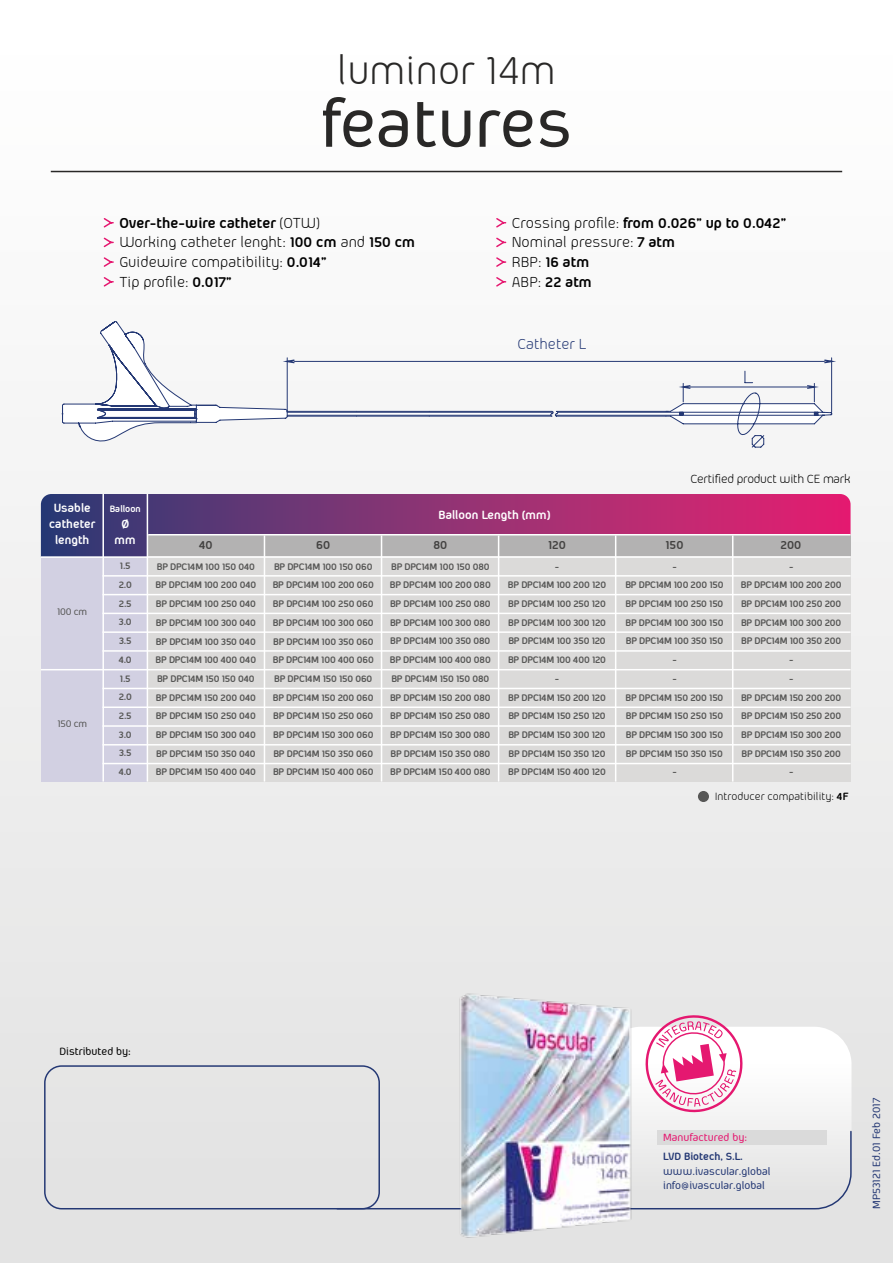
<style>
.page{position:relative;width:893px;height:1263px;background:#fff}
.page>*{position:absolute;margin:0;border:0;box-sizing:border-box;transform-origin:0 0}
.t1{font:500 75px "Aeroportal";color:#292827}
.t2{font:44.4px "Aeroportal";color:#292827}
.t3{font:16.5px/19.8px "Aeroportal";color:#000}
.t4{font:16.5px "Aeroportal";color:#243874}
.t5{font:700 13.5px/16.2px "Aeroportal";color:#fff;text-align:center}
.t6{font:13.5px "Aeroportal";letter-spacing:-.02em;color:#000}
.t7{font:700 13.5px "Aeroportal";color:#434241}
.t8{font:500 12px/14.4px "Aeroportal";color:#243874}
.t9{font:12px "Aeroportal";color:#000}
.t10{font:500 12px "Aeroportal";color:#e51870}
.t11{font:700 12px "Aeroportal";color:#243874}
.t12{font:500 12px "Aeroportal";color:#000}
.t13{font:700 10.95px/18.8px "Aeroportal";letter-spacing:-.02em;color:#575756}
.t14{font:500 10.95px "Aeroportal";letter-spacing:-.02em;color:#575756}
.t15{font:700 10.5px "Aeroportal";color:#fff}
.s1{font-weight:700}
</style>
<div class="page">
<div style="left:0;top:0;width:893px;height:1263px;background:linear-gradient(to bottom,#fff,#e1e1e1)"></div>
<div style="left:62px;top:321px;width:771px;height:127px;background:#f5f5f5"></div>
<svg style="left:61px;top:320px;width:771px;height:104px"></svg>
<svg style="left:61px;top:358px;width:780px;height:58px"></svg>
<hr style="left:287px;top:412px;width:266px;height:1px;background:#243874">
<hr style="left:287px;top:415px;width:264px;height:1px;background:#243874">
<svg style="left:356px;top:371px;width:476px;height:53px"></svg>
<div style="left:44px;top:1065px;width:336px;height:144px;border:1px solid #243874;border-radius:17px"></div>
<svg style="left:336px;top:1014px;width:516px;height:196px"></svg>
<img style="left:453px;top:989px;width:184px;height:250px">
<div style="left:657px;top:1130px;width:170px;height:14px;background:#dadada"></div>
<hr style="left:51px;top:171px;width:791px;height:1px;background:#292827">
<svg style="left:495px;top:217px;width:12px;height:12px"></svg>
<svg style="left:495px;top:236px;width:12px;height:13px"></svg>
<svg style="left:102px;top:236px;width:13px;height:13px"></svg>
<svg style="left:495px;top:256px;width:12px;height:12px"></svg>
<svg style="left:102px;top:256px;width:13px;height:12px"></svg>
<svg style="left:102px;top:217px;width:13px;height:12px"></svg>
<svg style="left:102px;top:276px;width:13px;height:12px"></svg>
<svg style="left:495px;top:276px;width:12px;height:12px"></svg>
<div style="left:41px;top:558px;width:131px;height:223px;background:#d2d0e2"></div>
<svg style="left:41px;top:494px;width:809px;height:62px;background:#873173"></svg>
<div style="left:147px;top:535px;width:703px;height:21px;background:#b3b2b2"></div>
<div style="left:147px;top:556px;width:703px;height:225px;background:#dbdad9"></div>
<hr style="left:102px;top:494px;width:2px;height:287px;background:#fff">
<hr style="left:147px;top:494px;width:1px;height:287px;background:#fff">
<hr style="left:264px;top:535px;width:1px;height:246px;background:#fff">
<hr style="left:381px;top:535px;width:1px;height:246px;background:#fff">
<hr style="left:498px;top:535px;width:1px;height:246px;background:#fff">
<hr style="left:615px;top:535px;width:1px;height:246px;background:#fff">
<hr style="left:732px;top:535px;width:1px;height:246px;background:#fff">
<hr style="left:41px;top:556px;width:810px;height:2px;background:#fff">
<hr style="left:102px;top:725px;width:749px;height:2px;background:#fff">
<hr style="left:102px;top:575px;width:749px;height:2px;background:#fff">
<hr style="left:102px;top:744px;width:749px;height:1px;background:#fff">
<hr style="left:102px;top:631px;width:749px;height:2px;background:#fff">
<hr style="left:41px;top:669px;width:810px;height:1px;background:#fff">
<hr style="left:102px;top:706px;width:749px;height:2px;background:#fff">
<hr style="left:102px;top:594px;width:749px;height:1px;background:#fff">
<hr style="left:102px;top:763px;width:749px;height:1px;background:#fff">
<hr style="left:102px;top:650px;width:749px;height:2px;background:#fff">
<hr style="left:102px;top:688px;width:749px;height:1px;background:#fff">
<hr style="left:102px;top:613px;width:749px;height:1px;background:#fff">
<hr style="left:148px;top:534px;width:703px;height:1px;background:#fff">
<div style="left:698px;top:791px;width:11px;height:11px;background:#575756;border-radius:50%"></div>
<h2 class="t2" style="left:337px;top:47px;width:220px">luminor 14m</h2>
<h1 class="t1" style="left:320px;top:85px;width:253px">features</h1>
<h3 class="t3" style="left:119px;top:212px;width:298px"><span class="s1">Over-the-wire catheter</span> (OTW)<br>Working catheter lenght: <span class="s1">100 cm</span> and <span class="s1">150 cm<br></span>Guidewire compatibility: <span class="s1">0.014”<br></span>Tip profile: <span class="s1">0.017”</span></h3>
<h3 class="t3" style="left:512px;top:212px;width:276px">Crossing profile: <span class="s1">from 0.026” up to 0.042”<br></span>Nominal pressure: <span class="s1">7 atm<br></span>RBP: <span class="s1">16 atm<br></span>ABP: <span class="s1">22 atm</span></h3>
<h3 class="t4" style="left:517px;top:336px;width:70px">Catheter L</h3>
<p class="t5" style="left:49px;top:499px;width:47px">Usable catheter length</p>
<p class="t15" style="left:110px;top:503px;width:33px">Balloon</p>
<p class="t5" style="left:114px;top:516px;width:23px">Ø mm</p>
<p class="t14" style="left:57px;top:605px;width:32px">100 cm</p>
<p class="t14" style="left:57px;top:718px;width:31px">150 cm</p>
<p class="t13" style="left:119px;top:556px;width:15px;text-align:justify">1.5<br>2.0<br>2.5<br>3.0<br>3.5<br>4.0<br>1.5<br>2.0<br>2.5<br>3.0<br>3.5<br>4.0</p>
<p class="t5" style="left:439px;top:507px;width:113px">Balloon Length (mm)</p>
<p class="t6" style="left:690px;top:472px;width:162px">Certified product with CE mark</p>
<p class="t7" style="left:316px;top:538px;width:16px">60</p>
<p class="t7" style="left:548px;top:538px;width:20px">120</p>
<p class="t7" style="left:665px;top:538px;width:20px">150</p>
<p class="t7" style="left:780px;top:538px;width:23px">200</p>
<p class="t7" style="left:199px;top:538px;width:15px">40</p>
<p class="t7" style="left:433px;top:538px;width:16px">80</p>
<p class="t13" style="left:156px;top:557px;width:102px">BP DPC14M 100 150 040<br>BP DPC14M 100 200 040<br>BP DPC14M 100 250 040<br>BP DPC14M 100 300 040<br>BP DPC14M 100 350 040<br>BP DPC14M 100 400 040<br>BP DPC14M 150 150 040<br>BP DPC14M 150 200 040<br>BP DPC14M 150 250 040<br>BP DPC14M 150 300 040<br>BP DPC14M 150 350 040<br>BP DPC14M 150 400 040</p>
<p class="t13" style="left:273px;top:557px;width:103px">BP DPC14M 100 150 060<br>BP DPC14M 100 200 060<br>BP DPC14M 100 250 060<br>BP DPC14M 100 300 060<br>BP DPC14M 100 350 060<br>BP DPC14M 100 400 060<br>BP DPC14M 150 150 060<br>BP DPC14M 150 200 060<br>BP DPC14M 150 250 060<br>BP DPC14M 150 300 060<br>BP DPC14M 150 350 060<br>BP DPC14M 150 400 060</p>
<p class="t13" style="left:390px;top:557px;width:103px">BP DPC14M 100 150 080<br>BP DPC14M 100 200 080<br>BP DPC14M 100 250 080<br>BP DPC14M 100 300 080<br>BP DPC14M 100 350 080<br>BP DPC14M 100 400 080<br>BP DPC14M 150 150 080<br>BP DPC14M 150 200 080<br>BP DPC14M 150 250 080<br>BP DPC14M 150 300 080<br>BP DPC14M 150 350 080<br>BP DPC14M 150 400 080</p>
<p class="t13" style="left:508px;top:557px;width:100px;text-align:center">-<br>BP DPC14M 100 200 120<br>BP DPC14M 100 250 120<br>BP DPC14M 100 300 120<br>BP DPC14M 100 350 120<br>BP DPC14M 100 400 120 -<br>BP DPC14M 150 200 120<br>BP DPC14M 150 250 120<br>BP DPC14M 150 300 120<br>BP DPC14M 150 350 120<br>BP DPC14M 150 400 120</p>
<p class="t13" style="left:625px;top:557px;width:100px;text-align:center">-<br>BP DPC14M 100 200 150<br>BP DPC14M 100 250 150<br>BP DPC14M 100 300 150<br>BP DPC14M 100 350 150 -<br>-<br>BP DPC14M 150 200 150<br>BP DPC14M 150 250 150<br>BP DPC14M 150 300 150<br>BP DPC14M 150 350 150 -</p>
<p class="t13" style="left:741px;top:557px;width:102px;text-align:center">-<br>BP DPC14M 100 200 200<br>BP DPC14M 100 250 200<br>BP DPC14M 100 300 200<br>BP DPC14M 100 350 200 -<br>-<br>BP DPC14M 150 200 200<br>BP DPC14M 150 250 200<br>BP DPC14M 150 300 200<br>BP DPC14M 150 350 200 -</p>
<p class="t9" style="left:715px;top:791px;width:135px">Introducer compatibility: <span class="s1">4F</span></p>
<p class="t12" style="left:59px;top:1044px;width:73px">Distributed by:</p>
<p class="t10" style="left:663px;top:1131px;width:85px">Manufactured by:</p>
<p class="t11" style="left:663px;top:1150px;width:81px">LVD Biotech, S.L.</p>
<p class="t8" style="left:663px;top:1164px;width:109px">www.ivascular.global info@ivascular.global</p>
<p class="t8" style="left:869px;top:1209px;width:113px;rotate:-90deg">MP53121 Ed.01 Feb 2017</p>
</div>
